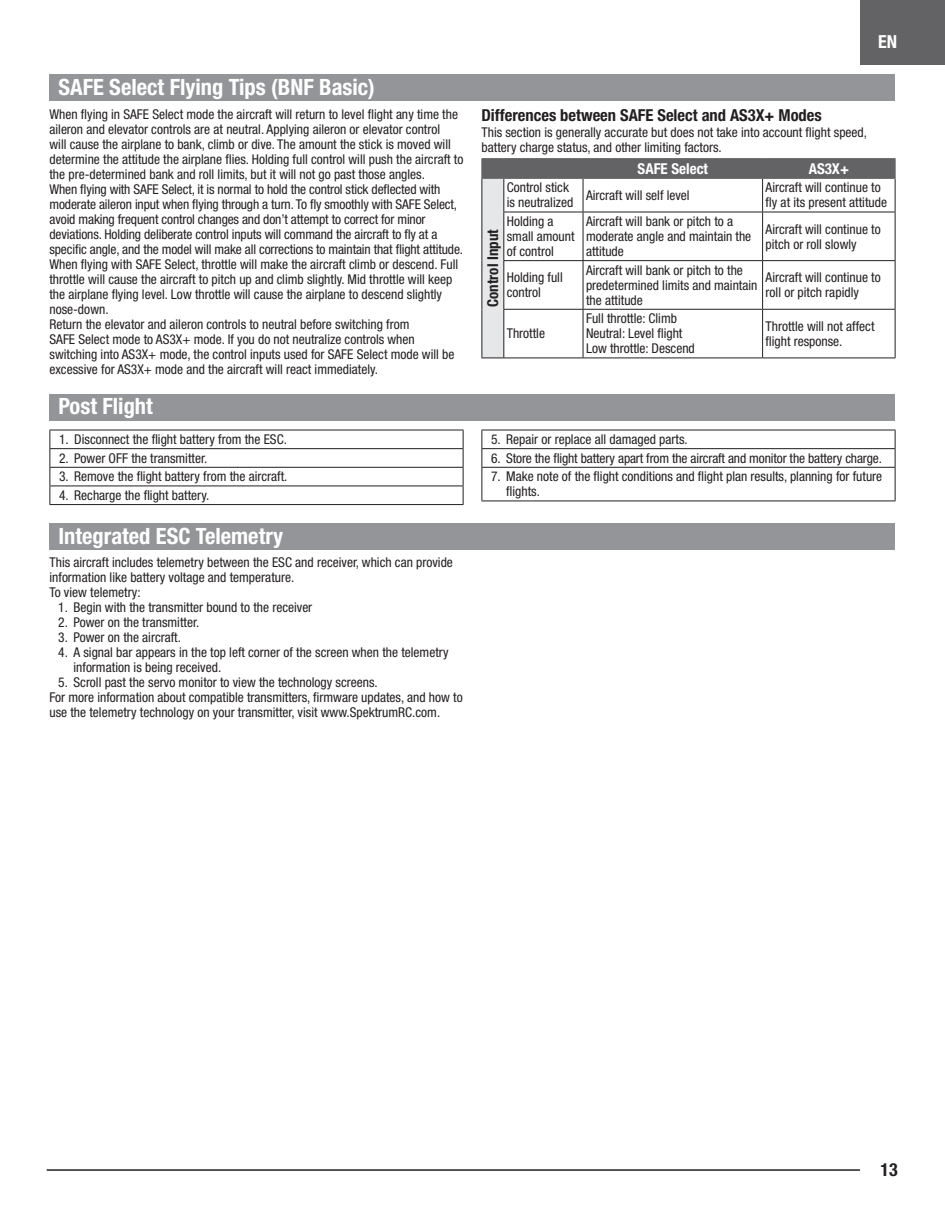
<style>
.page{position:relative;width:945px;height:1215px;background:#fff}
.page>*{position:absolute;margin:0;border:0;box-sizing:border-box;transform-origin:0 0}
.EFL_Main_Header{font:700 condensed 22.5px "Helvetica Neue LT Std";color:#fff}
.t1{font:700 condensed 18px "Helvetica Neue LT Std";color:#fff}
.t2{font:700 condensed 18px "Helvetica Neue LT Std";color:#231f20}
.EFL_Sub-header{font:700 condensed 16.5px "Helvetica Neue LT Std";color:#231f20}
.EFL_Table_Header{font:700 condensed 15px "Helvetica Neue LT Std";color:#fff}
.EFL_Table_Header-2{font:700 condensed 15px "Helvetica Neue LT Std";color:#231f20}
.EFL_Body_Text{font:condensed 13.5px/15px "Helvetica Neue LT Std";color:#231f20}
</style>
<div class="page">
<div style="left:860px;top:0;width:85px;height:64px;background:#636366"></div>
<hr style="left:47px;top:1169px;width:813px;height:2px;background:#231f20">
<div style="left:50px;top:523px;width:846px;height:27px;background:#939598"></div>
<div style="left:50px;top:394px;width:846px;height:27px;background:#939598"></div>
<hr style="left:50px;top:448px;width:414px;height:1px;background:#231f20">
<hr style="left:50px;top:467px;width:414px;height:1px;background:#231f20">
<hr style="left:50px;top:486px;width:414px;height:1px;background:#231f20">
<hr style="left:50px;top:504px;width:414px;height:1px;background:#231f20">
<hr style="left:50px;top:430px;width:414px;height:1px;background:#231f20">
<svg style="left:50px;top:430px;width:1px;height:74px"></svg>
<svg style="left:463px;top:430px;width:1px;height:74px"></svg>
<hr style="left:482px;top:430px;width:414px;height:1px;background:#231f20">
<hr style="left:482px;top:448px;width:414px;height:1px;background:#231f20">
<hr style="left:482px;top:467px;width:414px;height:1px;background:#231f20">
<svg style="left:482px;top:430px;width:1px;height:37px"></svg>
<svg style="left:895px;top:430px;width:1px;height:37px"></svg>
<hr style="left:482px;top:468px;width:1px;height:33px;background:#231f20">
<hr style="left:895px;top:468px;width:1px;height:33px;background:#231f20">
<hr style="left:482px;top:501px;width:414px;height:1px;background:#231f20">
<div style="left:50px;top:74px;width:846px;height:27px;background:#939598"></div>
<div style="left:482px;top:178px;width:22px;height:180px;background:#e6e7e9"></div>
<hr style="left:583px;top:179px;width:1px;height:33px;background:#231f20">
<hr style="left:762px;top:179px;width:1px;height:33px;background:#231f20">
<hr style="left:895px;top:179px;width:1px;height:33px;background:#231f20">
<hr style="left:503px;top:212px;width:80px;height:1px;background:#231f20">
<hr style="left:583px;top:212px;width:180px;height:1px;background:#231f20">
<hr style="left:583px;top:212px;width:1px;height:48px;background:#231f20">
<hr style="left:763px;top:212px;width:132px;height:1px;background:#231f20">
<hr style="left:762px;top:212px;width:1px;height:48px;background:#231f20">
<hr style="left:895px;top:212px;width:1px;height:48px;background:#231f20">
<hr style="left:503px;top:260px;width:80px;height:1px;background:#231f20">
<hr style="left:583px;top:260px;width:180px;height:1px;background:#231f20">
<hr style="left:583px;top:261px;width:1px;height:48px;background:#231f20">
<hr style="left:763px;top:260px;width:132px;height:1px;background:#231f20">
<hr style="left:762px;top:261px;width:1px;height:48px;background:#231f20">
<hr style="left:895px;top:261px;width:1px;height:48px;background:#231f20">
<hr style="left:503px;top:309px;width:80px;height:1px;background:#231f20">
<hr style="left:583px;top:309px;width:180px;height:1px;background:#231f20">
<hr style="left:583px;top:310px;width:1px;height:48px;background:#231f20">
<hr style="left:763px;top:309px;width:132px;height:1px;background:#231f20">
<hr style="left:762px;top:310px;width:1px;height:48px;background:#231f20">
<hr style="left:895px;top:310px;width:1px;height:48px;background:#231f20">
<hr style="left:504px;top:358px;width:79px;height:1px;background:#231f20">
<hr style="left:583px;top:358px;width:180px;height:1px;background:#231f20">
<hr style="left:763px;top:358px;width:132px;height:1px;background:#231f20">
<hr style="left:482px;top:179px;width:1px;height:33px;background:#231f20">
<hr style="left:503px;top:179px;width:1px;height:33px;background:#231f20">
<hr style="left:482px;top:212px;width:1px;height:49px;background:#231f20">
<hr style="left:503px;top:212px;width:1px;height:48px;background:#231f20">
<hr style="left:482px;top:261px;width:1px;height:48px;background:#231f20">
<hr style="left:503px;top:261px;width:1px;height:48px;background:#231f20">
<hr style="left:482px;top:309px;width:1px;height:49px;background:#231f20">
<hr style="left:503px;top:310px;width:1px;height:48px;background:#231f20">
<svg style="left:482px;top:358px;width:22px;height:1px"></svg>
<div style="left:482px;top:158px;width:414px;height:21px;background:#636366"></div>
<hr style="left:504px;top:178px;width:79px;height:1px;background:#636366">
<hr style="left:583px;top:178px;width:180px;height:1px;background:#636366">
<hr style="left:763px;top:178px;width:132px;height:1px;background:#636366">
<p class="EFL_Main_Header" style="left:58px;top:73px;width:318px">SAFE Select Flying Tips (BNF Basic)</p>
<p class="EFL_Body_Text" style="left:50px;top:106px;width:415px">When flying in SAFE Select mode the aircraft will return to level flight any time the aileron and elevator controls are at neutral. Applying aileron or elevator control<br>will cause the airplane to bank, climb or dive. The amount the stick is moved will determine the attitude the airplane flies. Holding full control will push the aircraft to the pre-determined bank and roll limits, but it will not go past those angles.</p>
<p class="EFL_Body_Text" style="left:50px;top:181px;width:415px">When flying with SAFE Select, it is normal to hold the control stick deflected with moderate aileron input when flying through a turn. To fly smoothly with SAFE Select, avoid making frequent control changes and don’t attempt to correct for minor deviations. Holding deliberate control inputs will command the aircraft to fly at a specific angle, and the model will make all corrections to maintain that flight attitude.</p>
<p class="EFL_Body_Text" style="left:50px;top:256px;width:410px">When flying with SAFE Select, throttle will make the aircraft climb or descend. Full throttle will cause the aircraft to pitch up and climb slightly. Mid throttle will keep the airplane flying level. Low throttle will cause the airplane to descend slightly nose-down.</p>
<p class="EFL_Body_Text" style="left:50px;top:316px;width:406px">Return the elevator and aileron controls to neutral before switching from<br>SAFE Select mode to AS3X+ mode. If you do not neutralize controls when switching into AS3X+ mode, the control inputs used for SAFE Select mode will be excessive for AS3X+ mode and the aircraft will react immediately.</p>
<p class="EFL_Main_Header" style="left:58px;top:393px;width:96px">Post Flight</p>
<p class="EFL_Body_Text" style="left:59px;top:432px;width:229px">1. Disconnect the flight battery from the ESC.</p>
<p class="EFL_Body_Text" style="left:59px;top:450px;width:150px">2. Power OFF the transmitter.</p>
<p class="EFL_Body_Text" style="left:59px;top:469px;width:230px">3. Remove the flight battery from the aircraft.</p>
<p class="EFL_Body_Text" style="left:59px;top:488px;width:152px">4. Recharge the flight battery.</p>
<p class="EFL_Main_Header" style="left:58px;top:522px;width:226px">Integrated ESC Telemetry</p>
<p class="EFL_Body_Text" style="left:50px;top:555px;width:405px">This aircraft includes telemetry between the ESC and receiver, which can provide information like battery voltage and temperature.</p>
<p class="EFL_Body_Text" style="left:50px;top:585px;width:93px">To view telemetry:</p>
<p class="EFL_Body_Text" style="left:58px;top:600px;width:256px">1. Begin with the transmitter bound to the receiver</p>
<p class="EFL_Body_Text" style="left:58px;top:615px;width:142px">2. Power on the transmitter.</p>
<p class="EFL_Body_Text" style="left:58px;top:630px;width:124px">3. Power on the aircraft.</p>
<p class="EFL_Body_Text" style="left:74px;top:645px;width:377px;text-indent:-15px">4. A signal bar appears in the top left corner of the screen when the telemetry information is being received.</p>
<p class="EFL_Body_Text" style="left:58px;top:675px;width:321px">5. Scroll past the servo monitor to view the technology screens.</p>
<p class="EFL_Body_Text" style="left:50px;top:690px;width:415px">For more information about compatible transmitters, firmware updates, and how to use the telemetry technology on your transmitter, visit www.SpektrumRC.com.</p>
<h2 class="t1" style="left:878px;top:31px;width:20px">EN</h2>
<p class="EFL_Sub-header" style="left:482px;top:105px;width:342px">Differences between SAFE Select and AS3X+ Modes</p>
<p class="EFL_Body_Text" style="left:482px;top:125px;width:387px">This section is generally accurate but does not take into account flight speed, battery charge status, and other limiting factors.</p>
<p class="EFL_Table_Header" style="left:638px;top:159px;width:72px">SAFE Select</p>
<p class="EFL_Table_Header" style="left:809px;top:159px;width:42px">AS3X+</p>
<p class="EFL_Body_Text" style="left:507px;top:180px;width:68px">Control stick is neutralized</p>
<p class="EFL_Body_Text" style="left:586px;top:188px;width:105px">Aircraft will self level</p>
<p class="EFL_Body_Text" style="left:766px;top:180px;width:123px">Aircraft will continue to fly at its present attitude</p>
<p class="EFL_Body_Text" style="left:507px;top:214px;width:69px">Holding a small amount of control</p>
<p class="EFL_Body_Text" style="left:586px;top:214px;width:167px">Aircraft will bank or pitch to a moderate angle and maintain the attitude</p>
<p class="EFL_Body_Text" style="left:766px;top:221px;width:117px">Aircraft will continue to pitch or roll slowly</p>
<p class="EFL_Body_Text" style="left:507px;top:270px;width:57px">Holding full control</p>
<p class="EFL_Body_Text" style="left:586px;top:262px;width:173px">Aircraft will bank or pitch to the predetermined limits and maintain the attitude</p>
<p class="EFL_Body_Text" style="left:766px;top:270px;width:117px">Aircraft will continue to roll or pitch rapidly</p>
<p class="EFL_Body_Text" style="left:507px;top:326px;width:40px">Throttle</p>
<p class="EFL_Table_Header-2" style="left:484px;top:307px;width:79px;rotate:-90deg">Control Input</p>
<p class="EFL_Body_Text" style="left:586px;top:311px;width:110px">Full throttle: Climb<br>Neutral: Level flight<br>Low throttle: Descend</p>
<p class="EFL_Body_Text" style="left:766px;top:319px;width:110px">Throttle will not affect flight response.</p>
<p class="EFL_Body_Text" style="left:491px;top:432px;width:198px">5. Repair or replace all damaged parts.</p>
<p class="EFL_Body_Text" style="left:491px;top:450px;width:392px">6. Store the flight battery apart from the aircraft and monitor the battery charge.</p>
<p class="EFL_Body_Text" style="left:506px;top:469px;width:378px;text-indent:-15px">7. Make note of the flight conditions and flight plan results, planning for future flights.</p>
<h2 class="t2" style="left:880px;top:1159px;width:19px">13</h2>
</div>
